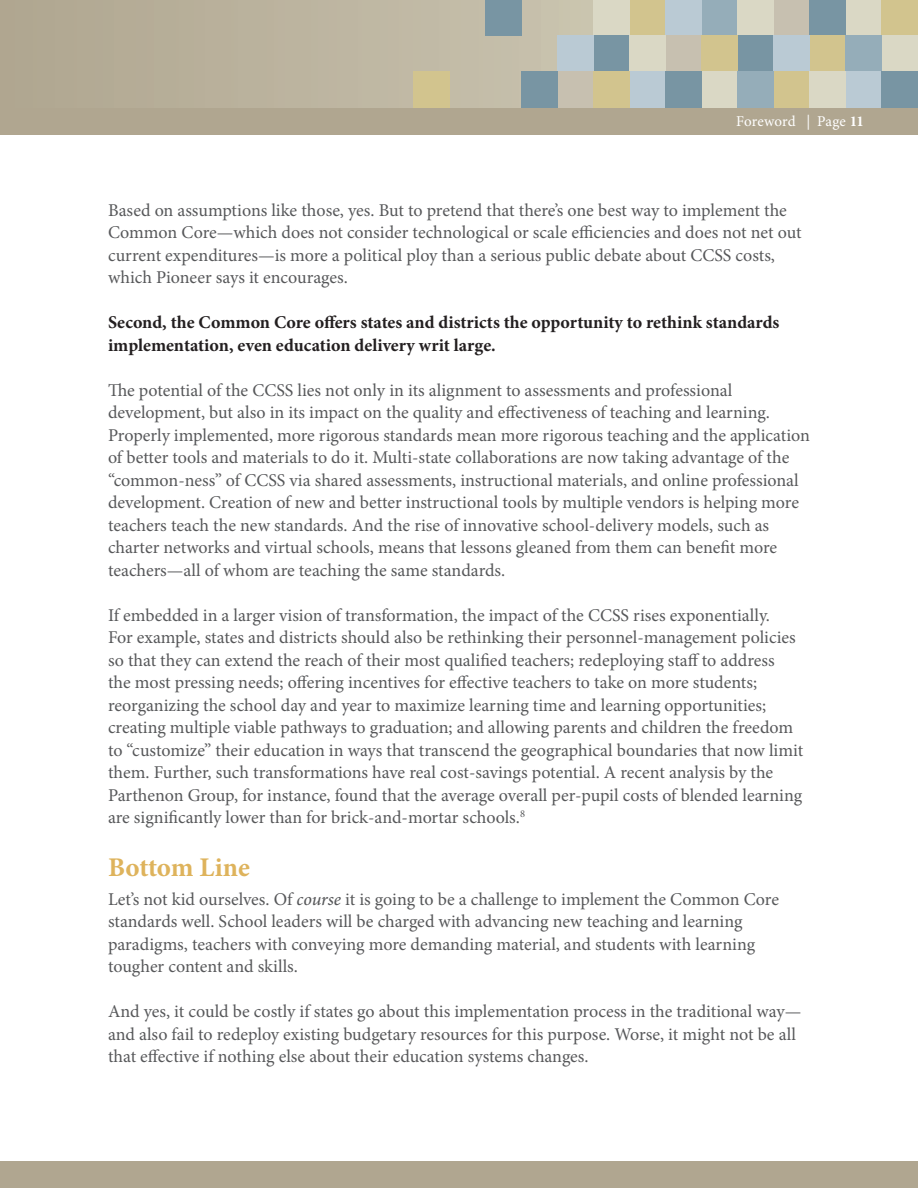
<style>
.page{position:relative;width:918px;height:1188px;background:#fff}
.page>*{position:absolute;margin:0;border:0;box-sizing:border-box;transform-origin:0 0}
.t1{font:700 27px "Minion Pro";letter-spacing:-.005em;color:#deb35c}
.t2{font:18px/22.5px "Minion Pro";color:#57585a}
.t3{font:700 18px/22.5px "Minion Pro";color:#231f20}
.t4{font:15px "Minion Pro";letter-spacing:.005em;color:#fff}
.s1{font-weight:700}
.s2{font-weight:500;font-style:italic}
</style>
<div class="page">
<svg style="left:0;top:0;width:593px;height:108px;background:#bab29d"></svg>
<div style="left:0;top:1161px;width:918px;height:27px;background:#b0a690"></div>
<div style="left:774px;top:0;width:36px;height:36px;background:#c7c0b0"></div>
<div style="left:702px;top:0;width:36px;height:36px;background:#95adb9"></div>
<div style="left:846px;top:0;width:36px;height:36px;background:#dad8c5"></div>
<div style="left:630px;top:0;width:36px;height:36px;background:#d2c48e"></div>
<div style="left:593px;top:0;width:37px;height:36px;background:#dad8c5"></div>
<div style="left:738px;top:0;width:36px;height:36px;background:#dad8c5"></div>
<div style="left:882px;top:0;width:36px;height:36px;background:#d2c48e"></div>
<div style="left:666px;top:0;width:36px;height:36px;background:#bacad4"></div>
<div style="left:810px;top:0;width:36px;height:36px;background:#7895a3"></div>
<div style="left:485px;top:0;width:36px;height:36px;background:#7895a3"></div>
<div style="left:666px;top:36px;width:36px;height:36px;background:#c7c0b0"></div>
<div style="left:810px;top:36px;width:36px;height:36px;background:#d2c48e"></div>
<div style="left:738px;top:36px;width:36px;height:36px;background:#7895a3"></div>
<div style="left:593px;top:36px;width:37px;height:36px;background:#7895a3"></div>
<div style="left:557px;top:36px;width:36px;height:36px;background:#bacad4"></div>
<div style="left:774px;top:36px;width:36px;height:36px;background:#bacad4"></div>
<div style="left:882px;top:36px;width:36px;height:36px;background:#dad8c5"></div>
<div style="left:630px;top:36px;width:36px;height:36px;background:#dad8c5"></div>
<div style="left:846px;top:36px;width:36px;height:36px;background:#95adb9"></div>
<div style="left:702px;top:36px;width:36px;height:36px;background:#d2c48e"></div>
<div style="left:702px;top:72px;width:36px;height:36px;background:#dad8c5"></div>
<div style="left:557px;top:72px;width:36px;height:36px;background:#c7c0b0"></div>
<div style="left:846px;top:72px;width:36px;height:36px;background:#bacad4"></div>
<div style="left:630px;top:72px;width:36px;height:36px;background:#bacad4"></div>
<div style="left:774px;top:72px;width:36px;height:36px;background:#d2c48e"></div>
<div style="left:593px;top:72px;width:37px;height:36px;background:#d2c48e"></div>
<div style="left:738px;top:72px;width:36px;height:36px;background:#95adb9"></div>
<div style="left:882px;top:72px;width:36px;height:36px;background:#7895a3"></div>
<div style="left:666px;top:72px;width:36px;height:36px;background:#7895a3"></div>
<div style="left:810px;top:72px;width:36px;height:36px;background:#dad8c5"></div>
<div style="left:521px;top:72px;width:36px;height:36px;background:#7895a3"></div>
<div style="left:413px;top:72px;width:36px;height:36px;background:#d2c48e"></div>
<div style="left:0;top:108px;width:918px;height:27px;background:#b0a690"></div>
<p class="t4" style="left:736px;top:112px;width:129px">Foreword | Page <span class="s1">11</span></p>
<p class="t2" style="left:108px;top:199px;width:695px">Based on assumptions like those, yes. But to pretend that there’s one best way to implement the Common Core—which does not consider technological or scale efficiencies and does not net out current expenditures—is more a political ploy than a serious public debate about CCSS costs, which Pioneer says it encourages.</p>
<p class="t3" style="left:108px;top:311px;width:673px">Second, the Common Core offers states and districts the opportunity to rethink standards implementation, even education delivery writ large.</p>
<p class="t2" style="left:108px;top:379px;width:703px">The potential of the CCSS lies not only in its alignment to assessments and professional development, but also in its impact on the quality and effectiveness of teaching and learning.<br>Properly implemented, more rigorous standards mean more rigorous teaching and the application of better tools and materials to do it. Multi-state collaborations are now taking advantage of the “common-ness” of CCSS via shared assessments, instructional materials, and online professional development. Creation of new and better instructional tools by multiple vendors is helping more teachers teach the new standards. And the rise of innovative school-delivery models, such as charter networks and virtual schools, means that lessons gleaned from them can benefit more teachers—all of whom are teaching the same standards.</p>
<p class="t2" style="left:108px;top:604px;width:697px">If embedded in a larger vision of transformation, the impact of the CCSS rises exponentially.<br>For example, states and districts should also be rethinking their personnel-management policies so that they can extend the reach of their most qualified teachers; redeploying staff to address<br>the most pressing needs; offering incentives for effective teachers to take on more students; reorganizing the school day and year to maximize learning time and learning opportunities; creating multiple viable pathways to graduation; and allowing parents and children the freedom to “customize” their education in ways that transcend the geographical boundaries that now limit them. Further, such transformations have real cost-savings potential. A recent analysis by the Parthenon Group, for instance, found that the average overall per-pupil costs of blended learning are significantly lower than for brick-and-mortar schools.<sup>8</sup></p>
<p class="t1" style="left:108px;top:848px;width:143px">Bottom Line</p>
<p class="t2" style="left:108px;top:888px;width:673px">Let’s not kid ourselves. Of <span class="s2">course</span> it is going to be a challenge to implement the Common Core standards well. School leaders will be charged with advancing new teaching and learning paradigms, teachers with conveying more demanding material, and students with learning tougher content and skills.</p>
<p class="t2" style="left:108px;top:1000px;width:695px">And yes, it could be costly if states go about this implementation process in the traditional way— and also fail to redeploy existing budgetary resources for this purpose. Worse, it might not be all that effective if nothing else about their education systems changes.</p>
</div>
